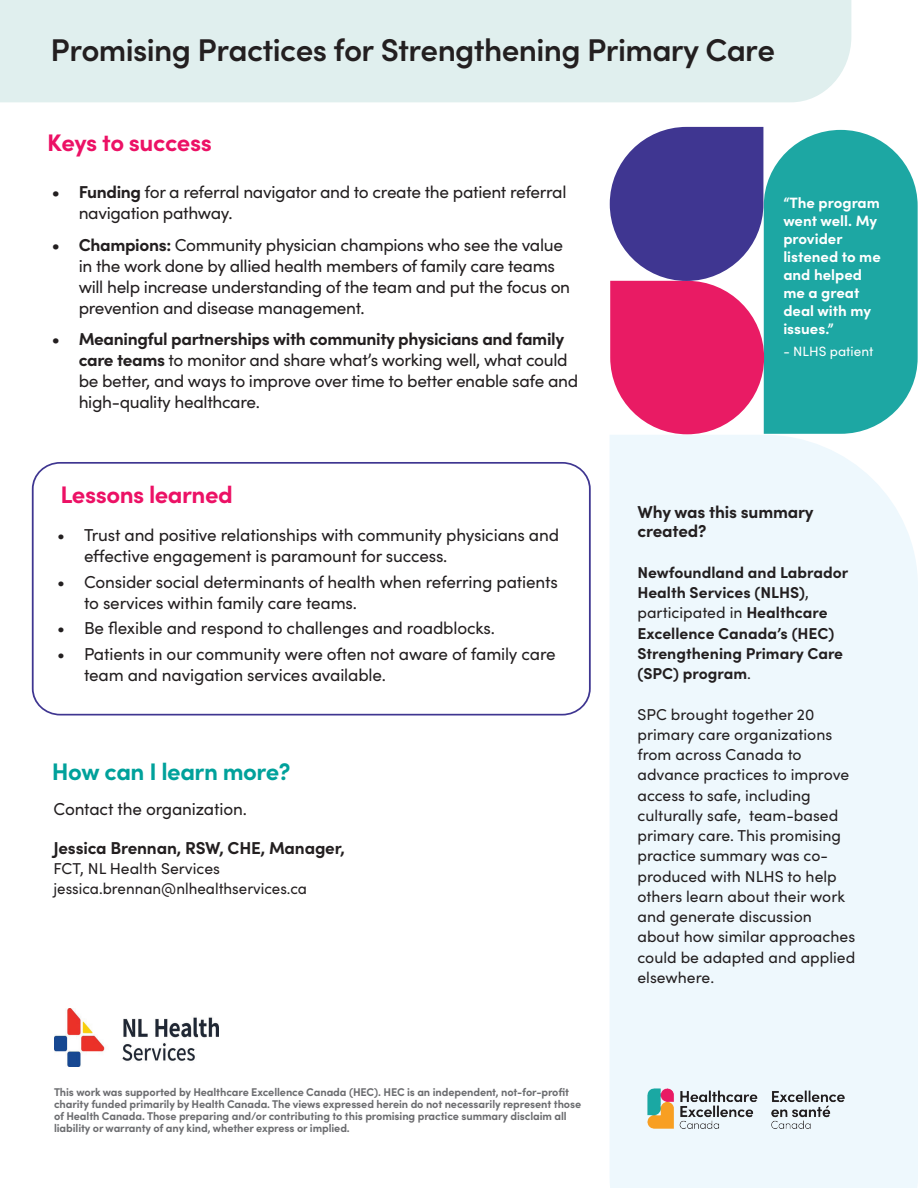
<style>
.page{position:relative;width:918px;height:1188px;background:#fff}
.page>*{position:absolute;margin:0;border:0;box-sizing:border-box;transform-origin:0 0}
.H2_Subhead{font:600 31.5px "Sofia Pro";letter-spacing:-.02em;color:#231f20}
.H3_Header{font:700 24px "Sofia Pro";letter-spacing:-.02em;color:#ec1165}
.H3_Header-2{font:700 24px "Sofia Pro";letter-spacing:-.02em;color:#00a19b}
.PARAGRAPH_bullets{font:17.25px/21px "Sofia Pro";letter-spacing:-.02em;color:#231f20}
.t1{font:700 17.25px/19.5px "Sofia Pro";letter-spacing:-.01em;color:#231f20}
.PARAGRAPH{font:15.75px/20.2px "Sofia Pro";color:#231f20}
.PARAGRAPH-2{font:700 15.75px/20.2px "Sofia Pro";color:#231f20}
.PARAGRAPH-3{font:15.75px "Sofia Pro";color:#231f20;scale:.96 1}
.H5_QUOTE{font:700 15px/18px "Sofia Pro";color:#fff}
.H5_QUOTE-2{font:13.5px "Sofia Pro";color:#fff}
.t2{font:700 11.25px/12px "Sofia Pro";letter-spacing:-.01em;color:#6c6d70}
.s1{font-weight:700}
.s2{font-weight:400}
</style>
<div class="page">
<div style="left:0;top:0;width:851px;height:102px;background:#e0efee"></div>
<img style="left:54px;top:1009px;width:164px;height:58px">
<div style="left:610px;top:435px;width:308px;height:753px;background:#eef8fd"></div>
<svg style="left:764px;top:130px;width:154px;height:304px;background:#2eadaa"></svg>
<img style="left:635px;top:1082px;width:223px;height:52px">
<svg style="left:610px;top:127px;width:154px;height:307px"></svg>
<svg style="left:32px;top:462px;width:559px;height:253px"></svg>
<h2 class="H2_Subhead" style="left:51px;top:26px;width:726px">Promising Practices for Strengthening Primary Care</h2>
<h3 class="H3_Header" style="left:47px;top:124px;width:166px">Keys to success</h3>
<p class="PARAGRAPH_bullets" style="left:79px;top:181px;width:489px;text-indent:-27px"><span class="s1">• Funding</span> for a referral navigator and to create the patient referral navigation pathway.</p>
<p class="PARAGRAPH_bullets" style="left:79px;top:233px;width:493px;text-indent:-27px"><span class="s1">• Champions:</span> Community physician champions who see the value in the work done by allied health members of family care teams will help increase understanding of the team and put the focus on prevention and disease management.</p>
<p class="PARAGRAPH_bullets" style="left:79px;top:328px;width:501px;text-indent:-27px"><span class="s1">• Meaningful partnerships with community physicians and family care teams</span> to monitor and share what’s working well, what could be better, and ways to improve over time to better enable safe and high-quality healthcare.</p>
<h5 class="H5_QUOTE" style="left:783px;top:192px;width:99px">“The program went well. My provider listened to me and helped me a great deal with my issues.”</h5>
<h5 class="H5_QUOTE-2" style="left:783px;top:342px;width:92px">- NLHS patient</h5>
<h3 class="H3_Header" style="left:60px;top:476px;width:174px">Lessons learned</h3>
<p class="PARAGRAPH_bullets" style="left:84px;top:524px;width:477px;text-indent:-27px">• Trust and positive relationships with community physicians and effective engagement is paramount for success.</p>
<p class="PARAGRAPH_bullets" style="left:84px;top:570px;width:475px;text-indent:-27px">• Consider social determinants of health when referring patients to services within family care teams.</p>
<p class="PARAGRAPH_bullets" style="left:57px;top:617px;width:439px">• Be flexible and respond to challenges and roadblocks.</p>
<p class="PARAGRAPH_bullets" style="left:84px;top:642px;width:473px;text-indent:-27px">• Patients in our community were often not aware of family care team and navigation services available.</p>
<h3 class="H3_Header-2" style="left:52px;top:754px;width:241px">How can I learn more?</h3>
<h4 class="PARAGRAPH_bullets" style="left:53px;top:797px;width:195px">Contact the organization.</h4>
<h4 class="t1" style="left:53px;top:837px;width:293px">Jessica Brennan, RSW, CHE, Manager,</h4>
<h4 class="PARAGRAPH" style="left:53px;top:858px;width:168px">FCT, NL Health Services</h4>
<p class="PARAGRAPH-3" style="left:53px;top:877px;width:266px">jessica.brennan@nlhealthservices.ca</p>
<p class="t2" style="left:54px;top:1085px;width:529px">This work was supported by Healthcare Excellence Canada (HEC). HEC is an independent, not-for-profit charity funded primarily by Health Canada. The views expressed herein do not necessarily represent those of Health Canada. Those preparing and/or contributing to this promising practice summary disclaim all liability or warranty of any kind, whether express or implied.</p>
<h4 class="t1" style="left:638px;top:501px;width:178px">Why was this summary created?</h4>
<p class="PARAGRAPH-2" style="left:638px;top:561px;width:212px">Newfoundland and Labrador<br>Health Services (NLHS)<span class="s2">, participated in</span> Healthcare<br>Excellence Canada’s (HEC)<br>Strengthening Primary Care (SPC) program<span class="s2">.</span></p>
<p class="PARAGRAPH" style="left:638px;top:703px;width:219px">SPC brought together 20 primary care organizations from across Canada to advance practices to improve access to safe, including culturally safe, team-based primary care. This promising practice summary was co&shy;produced with NLHS to help others learn about their work and generate discussion about how similar approaches could be adapted and applied elsewhere.</p>
</div>
